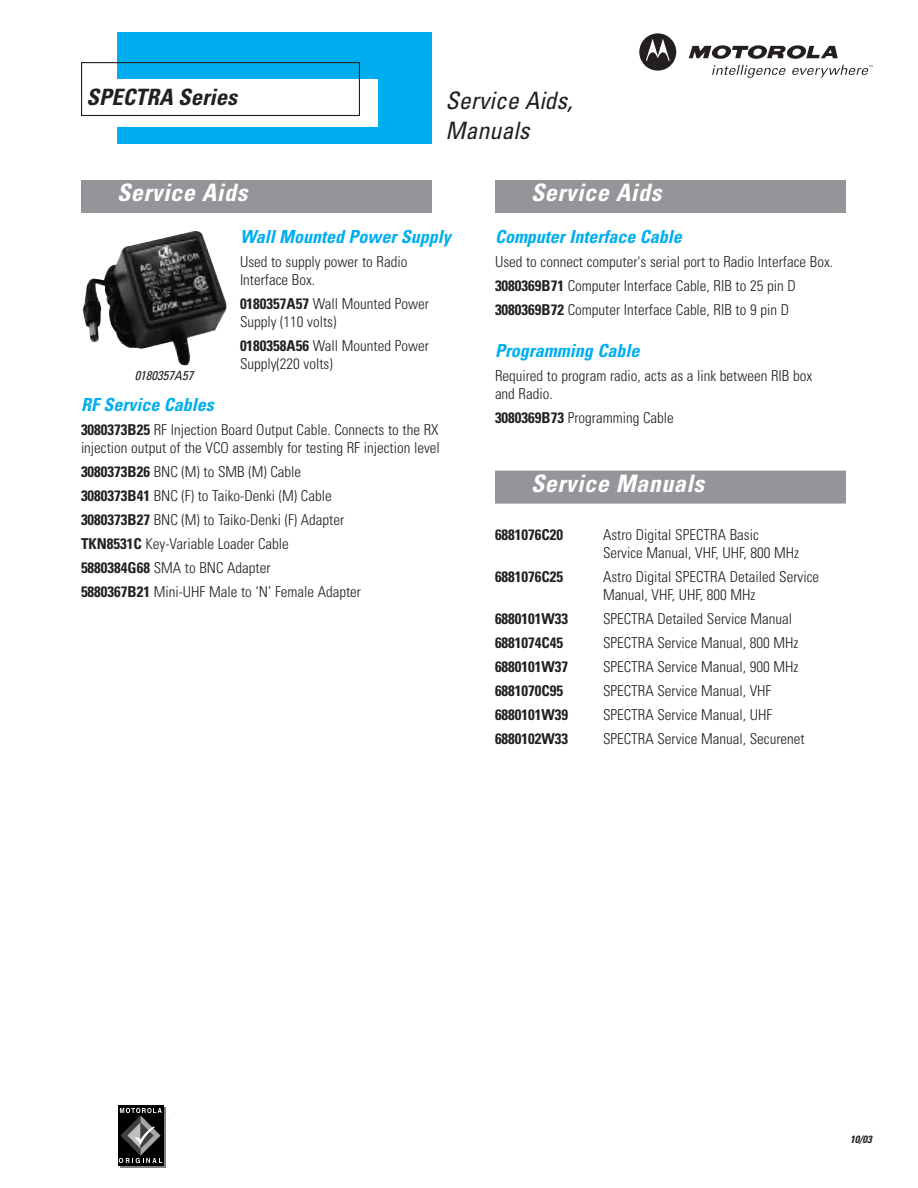
<style>
.page{position:relative;width:918px;height:1188px;background:#fff}
.page>*{position:absolute;margin:0;border:0;box-sizing:border-box;transform-origin:0 0}
.t1{font:italic 700 condensed 24px "Univers";letter-spacing:.02em;color:#fff}
.t2{font:italic condensed 24px/30px "Univers";color:#231f20}
.t3{font:italic 700 condensed 22.5px "Univers";color:#231f20}
.t4{font:italic 700 condensed 18px "Univers";color:#00aeef}
.t5{font:300 condensed 15px/18px "Univers";color:#231f20}
.t6{font:700 condensed 15px "Univers";color:#231f20}
.t7{font:italic condensed 12.75px "Univers";color:#231f20}
.t8{font:italic 700 condensed 10.5px "Univers";color:#231f20}
.s1{font-weight:700}
</style>
<div class="page">
<svg style="left:120px;top:1107px;width:45px;height:61px"></svg>
<div style="left:118px;top:1105px;width:45px;height:61px;background:#000"></div>
<svg style="left:119px;top:1108px;width:43px;height:55px"></svg>
<div style="left:117px;top:33px;width:315px;height:111px;background:#00aeef"></div>
<svg style="left:639px;top:33px;width:37px;height:38px"></svg>
<svg style="left:689px;top:45px;width:184px;height:33px"></svg>
<div style="left:81px;top:79px;width:297px;height:48px;background:#fff"></div>
<div style="left:81px;top:62px;width:279px;height:54px;border:1px solid #231f20"></div>
<div style="left:81px;top:180px;width:351px;height:33px;background:#939598"></div>
<div style="left:495px;top:180px;width:351px;height:33px;background:#939598"></div>
<div style="left:495px;top:471px;width:351px;height:33px;background:#939598"></div>
<img style="left:82px;top:231px;width:145px;height:134px">
<h2 class="t3" style="left:87px;top:89px;width:152px">SPECTRA Series</h2>
<h1 class="t2" style="left:446px;top:88px;width:129px">Service Aids,<br>Manuals</h1>
<h1 class="t1" style="left:117px;top:184px;width:132px">Service Aids</h1>
<p class="t4" style="left:240px;top:230px;width:212px">Wall Mounted Power Supply</p>
<p class="t5" style="left:240px;top:254px;width:169px">Used to supply power to Radio<br>Interface Box.</p>
<p class="t5" style="left:240px;top:296px;width:190px"><span class="s1">0180357A57</span> Wall Mounted Power<br>Supply (110 volts)</p>
<p class="t5" style="left:240px;top:338px;width:190px"><span class="s1">0180358A56</span> Wall Mounted Power<br>Supply(220 volts)</p>
<p class="t4" style="left:81px;top:398px;width:134px">RF Service Cables</p>
<p class="t5" style="left:81px;top:422px;width:360px"><span class="s1">3080373B25</span> RF Injection Board Output Cable. Connects to the RX injection output of the VCO assembly for testing RF injection level</p>
<p class="t5" style="left:81px;top:461px;width:282px;line-height:24px"><span class="s1">3080373B26</span> BNC (M) to SMB (M) Cable <span class="s1">3080373B41</span> BNC (F) to Taiko-Denki (M) Cable <span class="s1">3080373B27</span> BNC (M) to Taiko-Denki (F) Adapter <span class="s1">TKN8531C</span> Key-Variable Loader Cable <span class="s1">5880384G68</span> SMA to BNC Adapter<br><span class="s1">5880367B21</span> Mini-UHF Male to ‘N’ Female Adapter</p>
<p class="t7" style="left:135px;top:371px;width:60px">0180357A57</p>
<h1 class="t1" style="left:531px;top:184px;width:132px">Service Aids</h1>
<p class="t4" style="left:495px;top:230px;width:188px">Computer Interface Cable</p>
<p class="t5" style="left:495px;top:251px;width:340px;line-height:24px">Used to connect computer's serial port to Radio Interface Box.<br><span class="s1">3080369B71</span> Computer Interface Cable, RIB to 25 pin D<br><span class="s1">3080369B72</span> Computer Interface Cable, RIB to 9 pin D</p>
<p class="t4" style="left:495px;top:344px;width:146px">Programming Cable</p>
<p class="t5" style="left:495px;top:368px;width:319px">Required to program radio, acts as a link between RIB box and Radio.</p>
<p class="t5" style="left:495px;top:410px;width:180px"><span class="s1">3080369B73</span> Programming Cable</p>
<h1 class="t1" style="left:531px;top:474px;width:175px">Service Manuals</h1>
<p class="t6" style="left:495px;top:529px;width:70px">6881076C20</p>
<p class="t5" style="left:603px;top:527px;width:198px">Astro Digital SPECTRA Basic<br>Service Manual, VHF, UHF, 800 MHz</p>
<p class="t6" style="left:495px;top:571px;width:70px">6881076C25</p>
<p class="t5" style="left:603px;top:569px;width:218px">Astro Digital SPECTRA Detailed Service<br>Manual, VHF, UHF, 800 MHz</p>
<p class="t6" style="left:495px;top:613px;width:75px">6880101W33</p>
<p class="t5" style="left:603px;top:611px;width:191px">SPECTRA Detailed Service Manual</p>
<p class="t6" style="left:495px;top:637px;width:70px">6881074C45</p>
<p class="t5" style="left:603px;top:635px;width:197px">SPECTRA Service Manual, 800 MHz</p>
<p class="t6" style="left:495px;top:661px;width:75px">6880101W37</p>
<p class="t5" style="left:603px;top:659px;width:197px">SPECTRA Service Manual, 900 MHz</p>
<p class="t6" style="left:495px;top:685px;width:70px">6881070C95</p>
<p class="t5" style="left:603px;top:683px;width:170px">SPECTRA Service Manual, VHF</p>
<p class="t6" style="left:495px;top:709px;width:75px">6880101W39</p>
<p class="t5" style="left:603px;top:707px;width:171px">SPECTRA Service Manual, UHF</p>
<p class="t6" style="left:495px;top:733px;width:75px">6880102W33</p>
<p class="t5" style="left:603px;top:731px;width:203px">SPECTRA Service Manual, Securenet</p>
<p class="t8" style="left:850px;top:1136px;width:23px">10/03</p>
</div>
